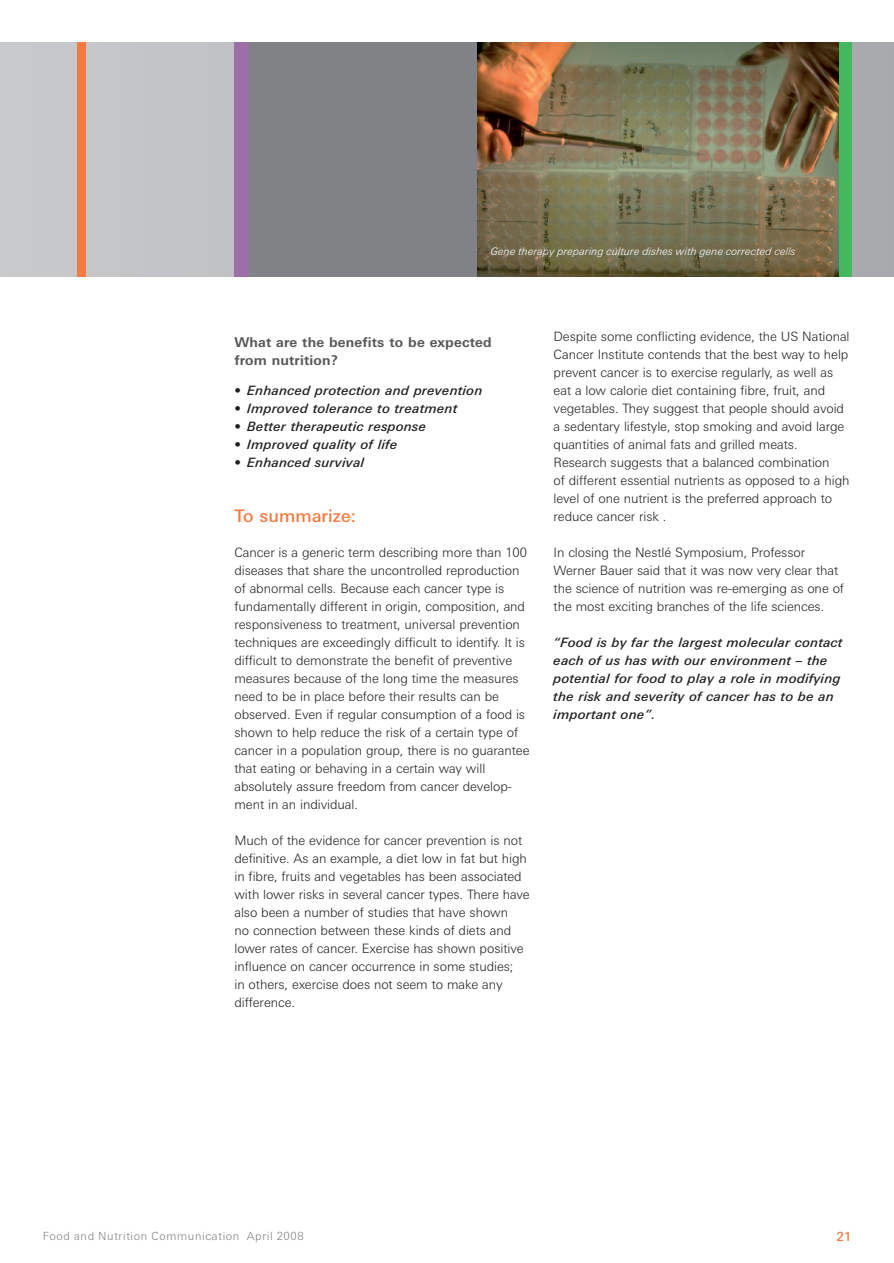
<style>
.page{position:relative;width:894px;height:1263px;background:#fff}
.page>*{position:absolute;margin:0;border:0;box-sizing:border-box;transform-origin:0 0}
.t1{font:500 17.25px "LT Univers Basic";letter-spacing:.005em;color:#f47b42}
.t2{font:700 13.5px/18px "LT Univers Basic";letter-spacing:.015em;color:#57585a}
.t3{font:300 12.9px/18px "LT Univers Basic";letter-spacing:-.005em;color:#231f20}
.t4{font:italic 500 12.9px/18px "LT Univers Basic";letter-spacing:.02em;color:#231f20}
.t5{font:500 12.6px "LT Univers Basic";color:#f47b42}
.t6{font:300 11.25px "LT Univers Basic";letter-spacing:.055em;color:#808285}
.t7{font:italic 300 10.5px "LT Univers Basic";letter-spacing:.02em;color:#fff}
</style>
<div class="page">
<hr style="left:893px;top:43px;width:1px;height:234px;background:#a8a9ad">
<svg style="left:0;top:42px;width:893px;height:235px;background:#928d81"></svg>
<p class="t7" style="left:490px;top:247px;width:306px">Gene therapy preparing culture dishes with gene corrected cells</p>
<p class="t2" style="left:234px;top:334px;width:258px">What are the benefits to be expected from nutrition?</p>
<p class="t4" style="left:234px;top:382px;width:249px">• Enhanced protection and prevention</p>
<p class="t4" style="left:234px;top:400px;width:224px">• Improved tolerance to treatment</p>
<p class="t4" style="left:234px;top:418px;width:193px">• Better therapeutic response</p>
<p class="t4" style="left:234px;top:436px;width:165px">• Improved quality of life</p>
<p class="t4" style="left:234px;top:454px;width:131px">• Enhanced survival</p>
<h1 class="t1" style="left:234px;top:510px;width:123px">To summarize:</h1>
<p class="t3" style="left:234px;top:544px;width:296px">Cancer is a generic term describing more than 100 diseases that share the uncontrolled reproduction of abnormal cells. Because each cancer type is fundamentally different in origin, composition, and responsiveness to treatment, universal prevention techniques are exceedingly difficult to identify. It is difficult to demonstrate the benefit of preventive measures because of the long time the measures need to be in place before their results can be observed. Even if regular consumption of a food is shown to help reduce the risk of a certain type of cancer in a population group, there is no guarantee that eating or behaving in a certain way will absolutely assure freedom from cancer develop&shy;ment in an individual.</p>
<p class="t3" style="left:234px;top:832px;width:297px">Much of the evidence for cancer prevention is not definitive. As an example, a diet low in fat but high in fibre, fruits and vegetables has been associated with lower risks in several cancer types. There have also been a number of studies that have shown<br>no connection between these kinds of diets and lower rates of cancer. Exercise has shown positive influence on cancer occurrence in some studies;<br>in others, exercise does not seem to make any difference.</p>
<p class="t3" style="left:553px;top:328px;width:297px">Despite some conflicting evidence, the US National Cancer Institute contends that the best way to help prevent cancer is to exercise regularly, as well as eat a low calorie diet containing fibre, fruit, and vegetables. They suggest that people should avoid a sedentary lifestyle, stop smoking and avoid large quantities of animal fats and grilled meats.<br>Research suggests that a balanced combination<br>of different essential nutrients as opposed to a high level of one nutrient is the preferred approach to reduce cancer risk .</p>
<p class="t3" style="left:553px;top:544px;width:292px">In closing the Nestlé Symposium, Professor Werner Bauer said that it was now very clear that the science of nutrition was re-emerging as one of the most exciting branches of the life sciences.</p>
<p class="t4" style="left:553px;top:634px;width:290px">“Food is by far the largest molecular contact each of us has with our environment – the potential for food to play a role in modifying the risk and severity of cancer has to be an important one”.</p>
<p class="t6" style="left:43px;top:1231px;width:262px">Food and Nutrition Communication April 2008</p>
<p class="t5" style="left:836px;top:1231px;width:17px">21</p>
</div>
